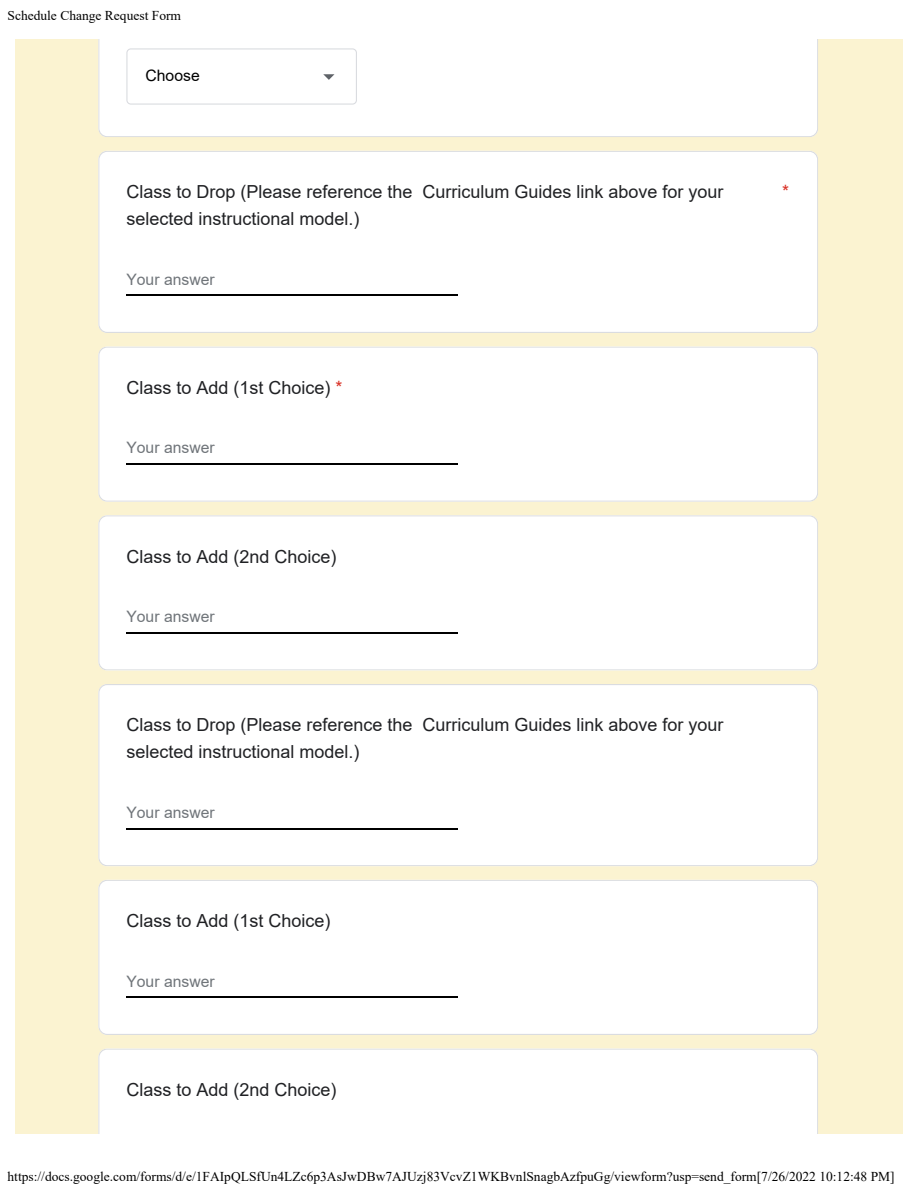
<style>
.page{position:relative;width:918px;height:1188px;background:#fff}
.page>*{position:absolute;margin:0;border:0;box-sizing:border-box;transform-origin:0 0}
.t1{font:18px/27px "Arial";color:#202124}
.t2{font:18px "Arial";color:#d93025}
.t3{font:15.75px "Arial";color:#70757a}
.t4{font:15.75px "Arial";color:#000}
.t5{font:13.5px "Times New Roman";color:#000}
.s1{color:#d93025}
</style>
<div class="page">
<div style="left:15px;top:39px;width:888px;height:1095px;background:#fbf3d1"></div>
<div style="left:98px;top:39px;width:720px;height:98px;background:#fff"></div>
<div style="left:98px;top:151px;width:720px;height:182px;background:#fff"></div>
<div style="left:98px;top:346px;width:720px;height:156px;background:#fff"></div>
<div style="left:98px;top:515px;width:720px;height:155px;background:#fff"></div>
<div style="left:98px;top:684px;width:720px;height:182px;background:#fff"></div>
<div style="left:98px;top:880px;width:720px;height:155px;background:#fff"></div>
<div style="left:98px;top:1048px;width:720px;height:86px;background:#fff"></div>
<svg style="left:126px;top:48px;width:231px;height:57px;background:#fcfcfd"></svg>
<hr style="left:126px;top:295px;width:332px;height:1px;background:#000">
<hr style="left:126px;top:464px;width:332px;height:1px;background:#000">
<hr style="left:126px;top:632px;width:332px;height:1px;background:#000">
<hr style="left:126px;top:828px;width:332px;height:1px;background:#000">
<hr style="left:126px;top:997px;width:332px;height:1px;background:#000">
<p class="t5" style="left:8px;top:5px;width:175px">Schedule Change Request Form</p>
<p class="t4" style="left:146px;top:65px;width:56px">Choose</p>
<p class="t1" style="left:126px;top:178px;width:599px">Class to Drop (Please reference the Curriculum Guides link above for your selected instructional model.)</p>
<p class="t2" style="left:782px;top:179px;width:9px">*</p>
<p class="t3" style="left:126px;top:268px;width:90px">Your answer</p>
<p class="t1" style="left:126px;top:374px;width:218px">Class to Add (1st Choice) <span class="s1">*</span></p>
<p class="t3" style="left:126px;top:437px;width:90px">Your answer</p>
<p class="t1" style="left:126px;top:543px;width:212px">Class to Add (2nd Choice)</p>
<p class="t3" style="left:126px;top:606px;width:90px">Your answer</p>
<p class="t1" style="left:126px;top:711px;width:599px">Class to Drop (Please reference the Curriculum Guides link above for your selected instructional model.)</p>
<p class="t3" style="left:126px;top:801px;width:90px">Your answer</p>
<p class="t1" style="left:126px;top:907px;width:206px">Class to Add (1st Choice)</p>
<p class="t3" style="left:126px;top:970px;width:90px">Your answer</p>
<p class="t1" style="left:126px;top:1076px;width:212px">Class to Add (2nd Choice)</p>
<p class="t5" style="left:8px;top:1166px;width:889px">https://docs.google.com/forms/d/e/1FAIpQLSfUn4LZc6p3AsJwDBw7AJUzj83VcvZ1WKBvnlSnagbAzfpuGg/viewform?usp=send_form[7/26/2022 10:12:48 PM]</p>
</div>
